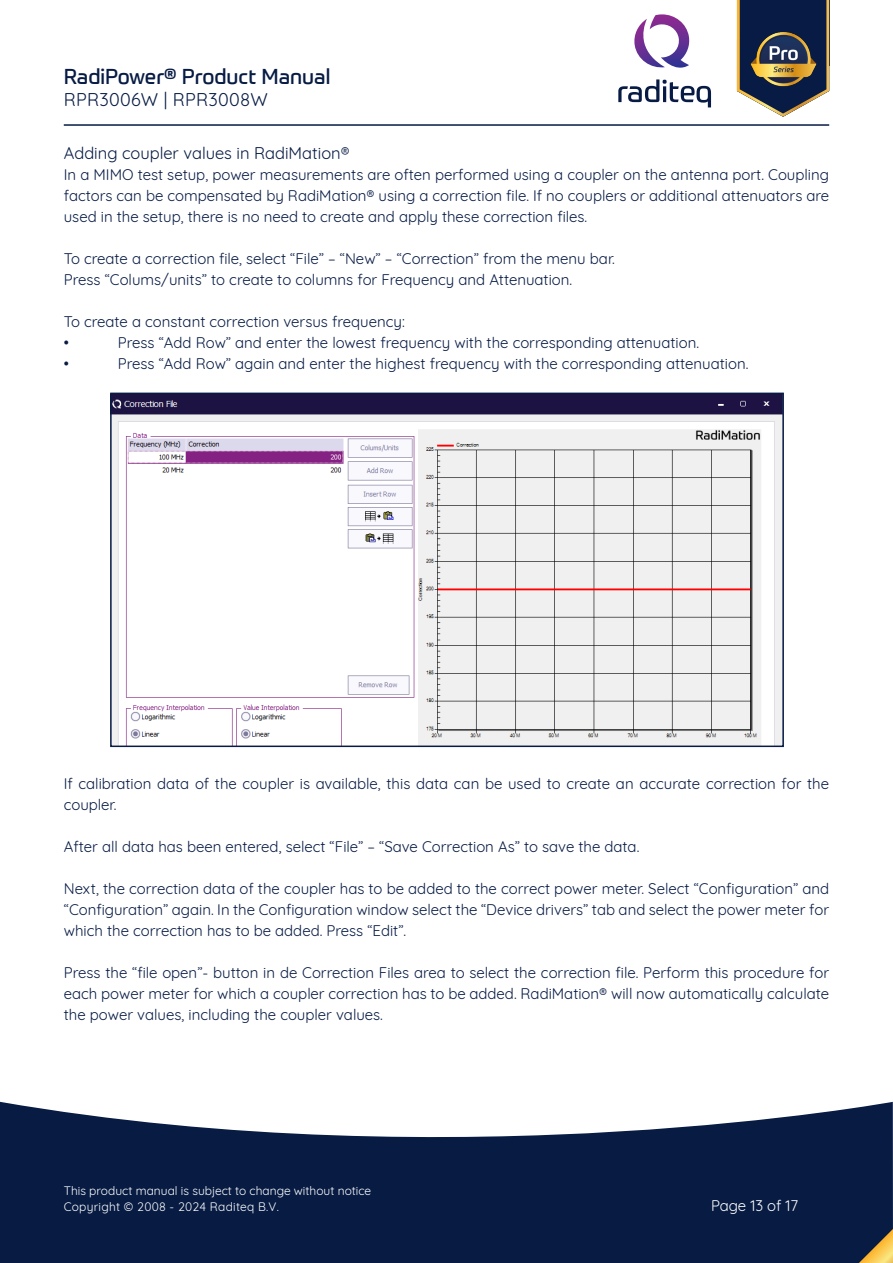
<style>
.page{position:relative;width:893px;height:1263px;background:#fff}
.page>*{position:absolute;margin:0;border:0;box-sizing:border-box;transform-origin:0 0}
.t1{font:21px "Prometo";color:#071b44}
.t2{font:18px "Quicksand";letter-spacing:.015em;color:#071b44}
.t3{font:16.5px "Quicksand";color:#071b44}
.t4{font:15px/21px "Quicksand";color:#071b44;text-align:justify}
.t5{font:15px "Quicksand";color:#fff}
.t6{font:12px/16.2px "Quicksand";color:#fff}
</style>
<div class="page">
<svg style="left:1px;top:1102px;width:892px;height:161px;background:#2b3c5e"></svg>
<hr style="left:64px;top:124px;width:765px;height:2px;background:#071b44">
<svg style="left:844px;top:1214px;width:49px;height:49px;background:#424546"></svg>
<svg style="left:758px;top:0;width:71px;height:117px"></svg>
<img style="left:736px;top:0;width:90px;height:103px">
<svg style="left:618px;top:14px;width:93px;height:93px"></svg>
<svg style="left:0;top:1102px;width:1px;height:161px"></svg>
<img style="left:113px;top:396px;width:668px;height:348px">
<div style="left:110px;top:393px;width:674px;height:354px;border:2px solid #071b44"></div>
<h1 class="t1" style="left:64px;top:64px;width:268px">RadiPower® Product Manual</h1>
<p class="t2" style="left:64px;top:85px;width:206px">RPR3006W | RPR3008W</p>
<h2 class="t3" style="left:64px;top:140px;width:287px">Adding coupler values in RadiMation®</h2>
<p class="t4" style="left:64px;top:163px;width:767px">In a MIMO test setup, power measurements are often performed using a coupler on the antenna port. Coupling factors can be compensated by RadiMation® using a correction file. If no couplers or additional attenuators are used in the setup, there is no need to create and apply these correction files.</p>
<p class="t4" style="left:64px;top:247px;width:553px">To create a correction file, select “File” – “New” – “Correction” from the menu bar.</p>
<p class="t4" style="left:64px;top:268px;width:510px">Press “Colums/units” to create to columns for Frequency and Attenuation.</p>
<p class="t4" style="left:64px;top:310px;width:342px">To create a constant correction versus frequency:</p>
<p class="t4" style="left:64px;top:331px;width:7px">•</p>
<p class="t4" style="left:118px;top:331px;width:583px">Press “Add Row” and enter the lowest frequency with the corresponding attenuation.</p>
<p class="t4" style="left:64px;top:352px;width:7px">•</p>
<p class="t4" style="left:118px;top:352px;width:632px">Press “Add Row” again and enter the highest frequency with the corresponding attenuation.</p>
<p class="t4" style="left:64px;top:772px;width:767px">If calibration data of the coupler is available, this data can be used to create an accurate correction for the coupler.</p>
<p class="t4" style="left:64px;top:835px;width:577px">After all data has been entered, select “File” – “Save Correction As” to save the data.</p>
<p class="t4" style="left:64px;top:877px;width:767px">Next, the correction data of the coupler has to be added to the correct power meter. Select “Configuration” and “Configuration” again. In the Configuration window select the “Device drivers” tab and select the power meter for which the correction has to be added. Press “Edit”.</p>
<p class="t4" style="left:64px;top:961px;width:767px">Press the “file open”- button in de Correction Files area to select the correction file. Perform this procedure for each power meter for which a coupler correction has to be added. RadiMation® will now automatically calculate the power values, including the coupler values.</p>
<p class="t6" style="left:64px;top:1181px;width:309px">This product manual is subject to change without notice<br>Copyright © 2008 - 2024 Raditeq B.V.</p>
<p class="t5" style="left:711px;top:1193px;width:89px">Page 13 of 17</p>
</div>
